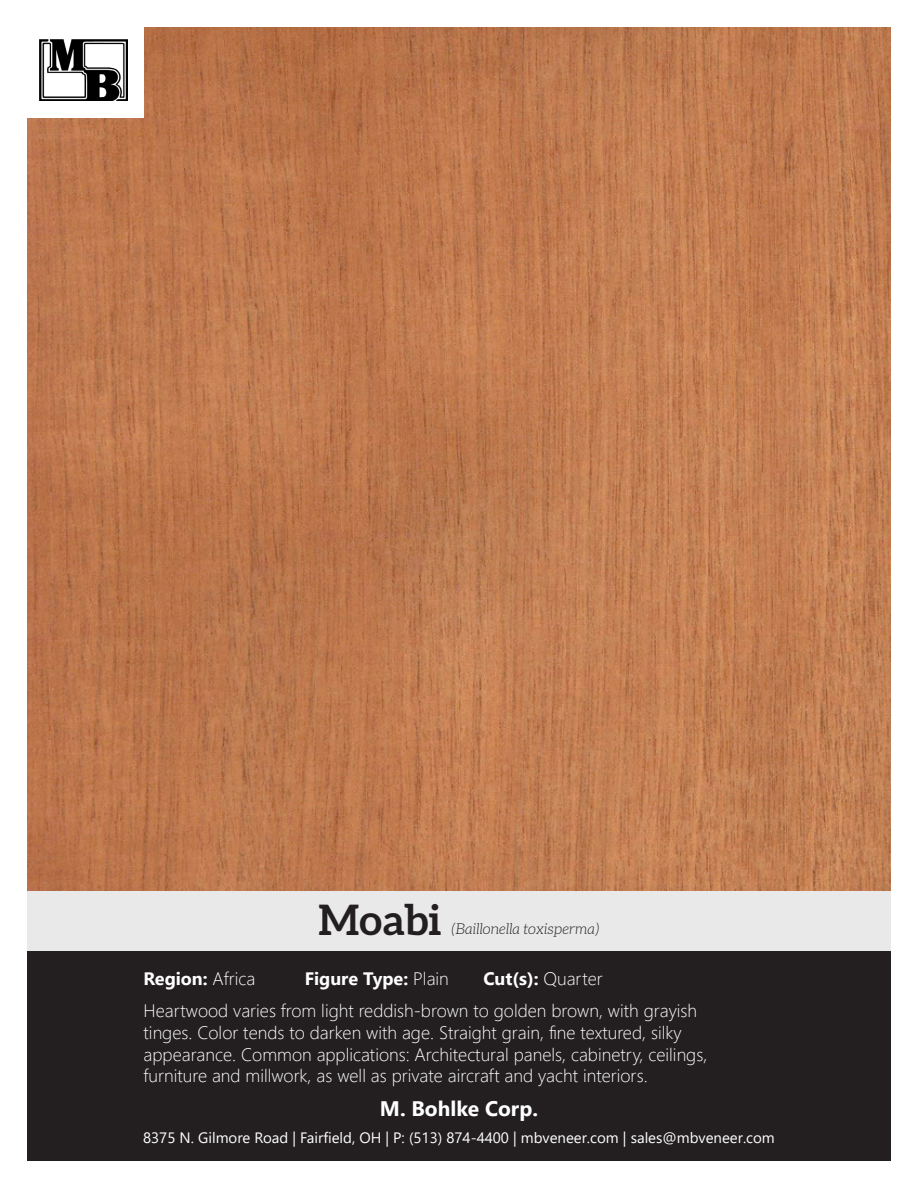
<style>
.page{position:relative;width:918px;height:1188px;background:#fff}
.page>*{position:absolute;margin:0;border:0;box-sizing:border-box;transform-origin:0 0}
.t1{font:700 42px "Aleo";color:#231f20}
.t2{font:700 21px "Segoe UI";color:#fff}
.t3{font:300 18px/21.6px "Segoe UI";color:#fff}
.t4{font:700 18px "Segoe UI";color:#fff}
.t5{font:15px "Segoe UI";color:#fff}
.t6{font:italic 300 15px "Aleo";color:#231f20}
.s1{font-weight:300}
.s2{font-weight:700}
</style>
<div class="page">
<div style="left:27px;top:891px;width:864px;height:61px;background:#e9e9e9"></div>
<img style="left:27px;top:27px;width:864px;height:864px">
<div style="left:27px;top:0;width:117px;height:118px;background:#fff"></div>
<img style="left:39px;top:39px;width:88px;height:61px">
<div style="left:27px;top:952px;width:864px;height:209px;background:#231f20"></div>
<p class="t1" style="left:319px;top:896px;width:125px">Moabi</p>
<p class="t6" style="left:451px;top:920px;width:150px">(Baillonella toxisperma)</p>
<p class="t4" style="left:144px;top:962px;width:113px">Region: <span class="s1">Africa</span></p>
<p class="t4" style="left:305px;top:962px;width:146px">Figure Type: <span class="s1">Plain</span></p>
<p class="t3" style="left:144px;top:961px;width:555px;line-height:32.1px;text-indent:340px"><span class="s2">Cut(s):</span> Quarter<br>Heartwood varies from light reddish-brown to golden brown, with grayish</p>
<p class="t3" style="left:144px;top:1020px;width:565px">tinges. Color tends to darken with age. Straight grain, fine textured, silky appearance. Common applications: Architectural panels, cabinetry, ceilings, furniture and millwork, as well as private aircraft and yacht interiors.</p>
<p class="t2" style="left:380px;top:1089px;width:160px">M. Bohlke Corp.</p>
<p class="t5" style="left:143px;top:1124px;width:633px">8375 N. Gilmore Road | Fairfield, OH | P: (513) 874-4400 | mbveneer.com | sales@mbveneer.com</p>
</div>
